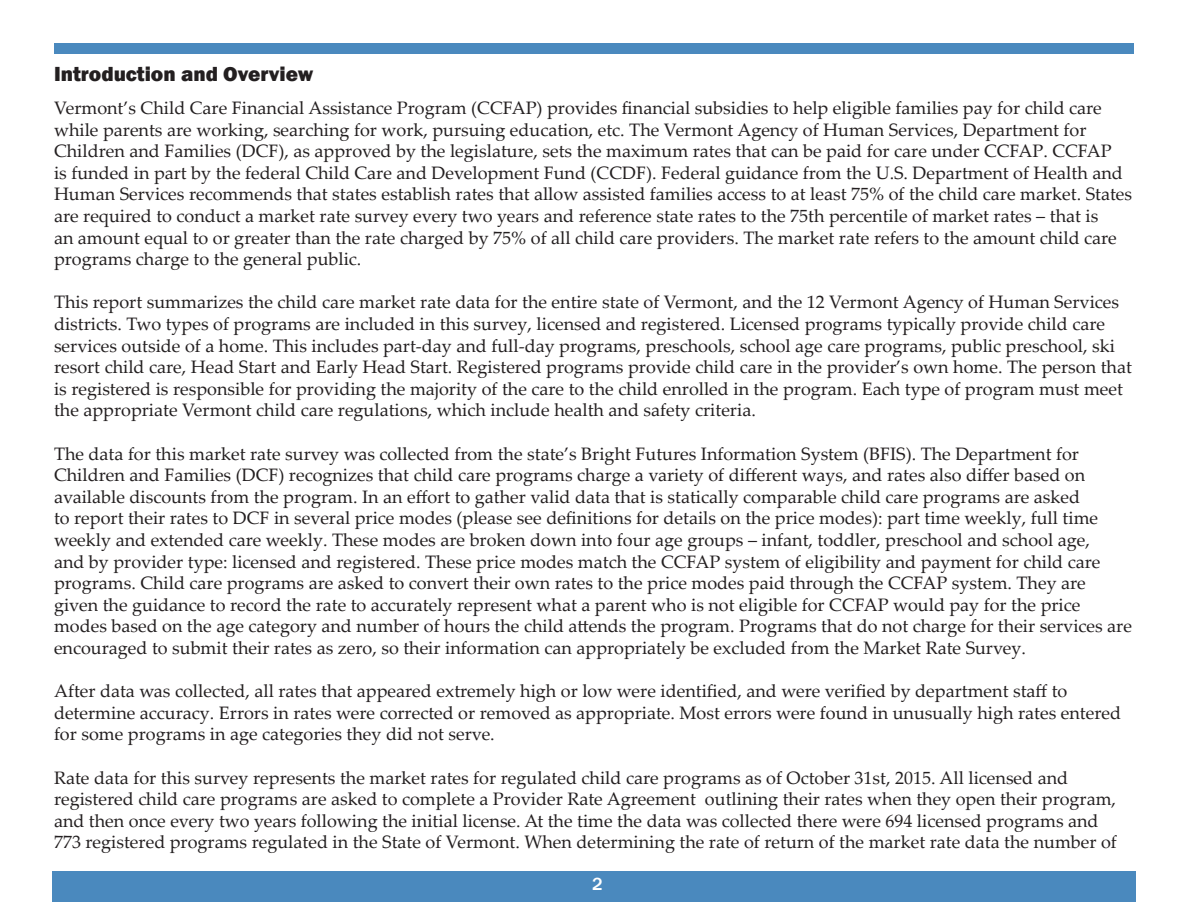
<style>
.page{position:relative;width:1188px;height:918px;background:#fff}
.page>*{position:absolute;margin:0;border:0;box-sizing:border-box;transform-origin:0 0}
.t1{font:800 21px "Franklin Gothic";color:#231f20}
.t2{font:18px/21.6px "Palatino Linotype";color:#231f20}
.t3{font:500 18px "Franklin Gothic";color:#fff}
</style>
<div class="page">
<div style="left:52px;top:872px;width:1084px;height:30px;background:#4a89be"></div>
<div style="left:54px;top:43px;width:1080px;height:11px;background:#4a89be"></div>
<p class="t1" style="left:54px;top:61px;width:261px">Introduction and Overview</p>
<p class="t2" style="left:54px;top:96px;width:1080px">Vermont’s Child Care Financial Assistance Program (CCFAP) provides financial subsidies to help eligible families pay for child care while parents are working, searching for work, pursuing education, etc. The Vermont Agency of Human Services, Department for Children and Families (DCF), as approved by the legislature, sets the maximum rates that can be paid for care under CCFAP. CCFAP<br>is funded in part by the federal Child Care and Development Fund (CCDF). Federal guidance from the U.S. Department of Health and Human Services recommends that states establish rates that allow assisted families access to at least 75% of the child care market. States are required to conduct a market rate survey every two years and reference state rates to the 75th percentile of market rates – that is<br>an amount equal to or greater than the rate charged by 75% of all child care providers. The market rate refers to the amount child care programs charge to the general public.</p>
<p class="t2" style="left:54px;top:291px;width:1079px">This report summarizes the child care market rate data for the entire state of Vermont, and the 12 Vermont Agency of Human Services districts. Two types of programs are included in this survey, licensed and registered. Licensed programs typically provide child care services outside of a home. This includes part-day and full-day programs, preschools, school age care programs, public preschool, ski resort child care, Head Start and Early Head Start. Registered programs provide child care in the provider’s own home. The person that is registered is responsible for providing the majority of the care to the child enrolled in the program. Each type of program must meet the appropriate Vermont child care regulations, which include health and safety criteria.</p>
<p class="t2" style="left:54px;top:442px;width:1080px">The data for this market rate survey was collected from the state’s Bright Futures Information System (BFIS). The Department for Children and Families (DCF) recognizes that child care programs charge a variety of different ways, and rates also differ based on available discounts from the program. In an effort to gather valid data that is statically comparable child care programs are asked<br>to report their rates to DCF in several price modes (please see definitions for details on the price modes): part time weekly, full time weekly and extended care weekly. These modes are broken down into four age groups – infant, toddler, preschool and school age,<br>and by provider type: licensed and registered. These price modes match the CCFAP system of eligibility and payment for child care programs. Child care programs are asked to convert their own rates to the price modes paid through the CCFAP system. They are given the guidance to record the rate to accurately represent what a parent who is not eligible for CCFAP would pay for the price modes based on the age category and number of hours the child attends the program. Programs that do not charge for their services are encouraged to submit their rates as zero, so their information can appropriately be excluded from the Market Rate Survey.</p>
<p class="t2" style="left:54px;top:680px;width:1069px">After data was collected, all rates that appeared extremely high or low were identified, and were verified by department staff to determine accuracy. Errors in rates were corrected or removed as appropriate. Most errors were found in unusually high rates entered for some programs in age categories they did not serve.</p>
<p class="t2" style="left:54px;top:766px;width:1064px">Rate data for this survey represents the market rates for regulated child care programs as of October 31st, 2015. All licensed and registered child care programs are asked to complete a Provider Rate Agreement outlining their rates when they open their program, and then once every two years following the initial license. At the time the data was collected there were 694 licensed programs and 773 registered programs regulated in the State of Vermont. When determining the rate of return of the market rate data the number of</p>
<p class="t3" style="left:592px;top:873px;width:12px">2</p>
</div>
